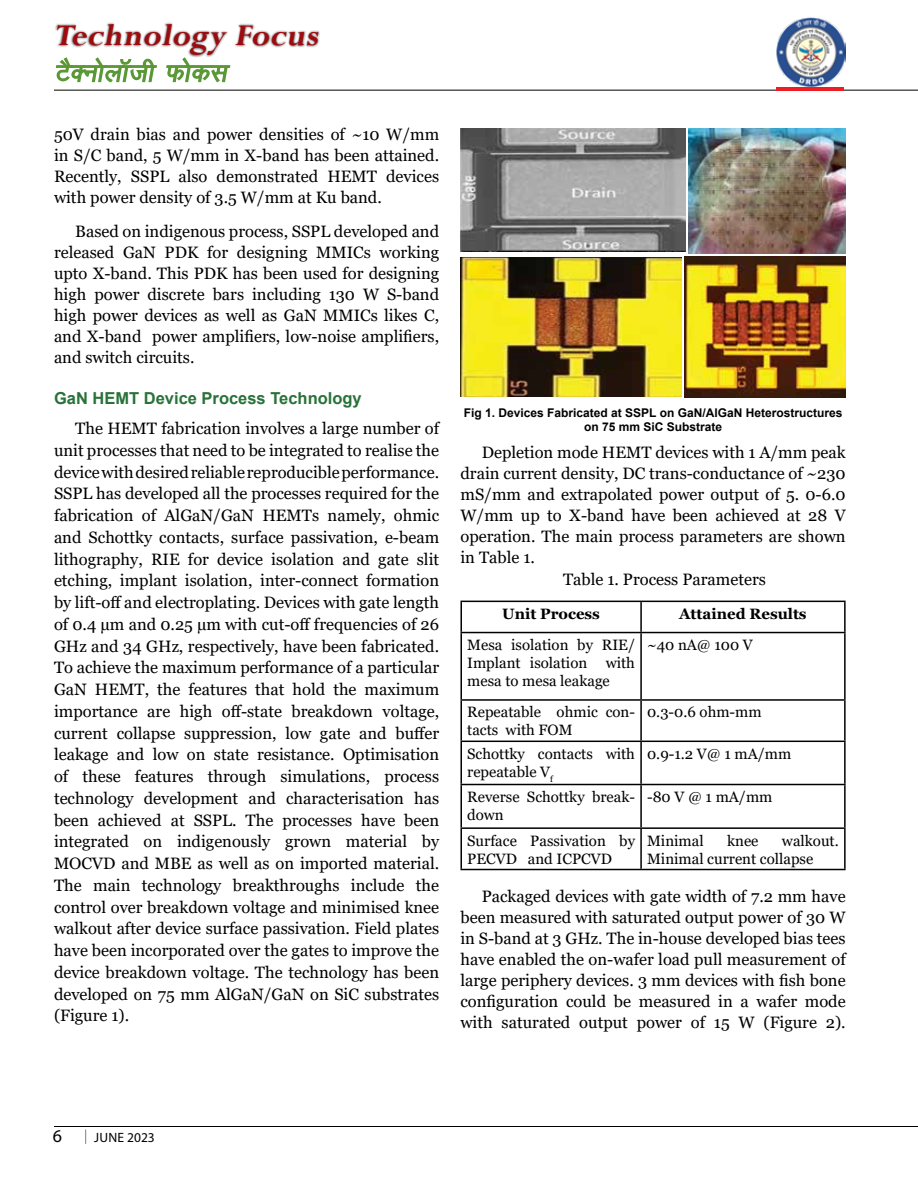
<style>
.page{position:relative;width:918px;height:1188px;background:#fff}
.page>*{position:absolute;margin:0;border:0;box-sizing:border-box;transform-origin:0 0}
.t1{font:italic 700 33.6px "Perpetua";color:#9e0b0f}
.t2{font:18px "Myriad Pro";color:#000}
.t3{font:16.5px/21.8px "Georgia";color:#000;text-align:justify}
.t4{font:700 16.5px "Arial";color:#297239}
.t5{font:15px/18px "Georgia";color:#000}
.t6{font:700 15px "Georgia";color:#000}
.t7{font:13.5px "Myriad Pro";letter-spacing:.01em;color:#000}
.t8{font:700 12px/13.5px "Arial";color:#000;text-align:center}
</style>
<div class="page">
<div style="left:55px;top:22px;width:266px;height:36px;background:#000;opacity:.75"></div>
<svg style="left:55px;top:56px;width:103px;height:34px"></svg>
<svg style="left:165px;top:56px;width:66px;height:34px"></svg>
<hr style="left:54px;top:90px;width:864px;height:1px;background:#000">
<img style="left:777px;top:18px;width:69px;height:68px">
<hr style="left:776px;top:87px;width:68px;height:3px;background:#ed1d24">
<hr style="left:54px;top:1126px;width:864px;height:1px;background:#000">
<svg style="left:85px;top:1129px;width:1px;height:15px"></svg>
<img style="left:460px;top:129px;width:225px;height:123px">
<img style="left:689px;top:129px;width:157px;height:124px">
<img style="left:460px;top:257px;width:222px;height:140px">
<img style="left:684px;top:256px;width:162px;height:142px">
<hr style="left:460px;top:601px;width:181px;height:1px;background:#000">
<hr style="left:460px;top:602px;width:2px;height:30px;background:#000">
<hr style="left:641px;top:601px;width:205px;height:1px;background:#000">
<hr style="left:640px;top:602px;width:2px;height:30px;background:#000">
<hr style="left:844px;top:602px;width:2px;height:30px;background:#000">
<hr style="left:460px;top:632px;width:181px;height:1px;background:#000">
<hr style="left:460px;top:633px;width:2px;height:66px;background:#000">
<hr style="left:641px;top:632px;width:205px;height:1px;background:#000">
<hr style="left:640px;top:633px;width:2px;height:66px;background:#000">
<hr style="left:844px;top:633px;width:2px;height:66px;background:#000">
<hr style="left:460px;top:699px;width:181px;height:2px;background:#000">
<hr style="left:460px;top:701px;width:2px;height:40px;background:#000">
<hr style="left:641px;top:699px;width:205px;height:2px;background:#000">
<hr style="left:640px;top:701px;width:2px;height:40px;background:#000">
<hr style="left:844px;top:701px;width:2px;height:40px;background:#000">
<hr style="left:460px;top:741px;width:181px;height:1px;background:#000">
<hr style="left:460px;top:742px;width:2px;height:42px;background:#000">
<hr style="left:641px;top:741px;width:205px;height:1px;background:#000">
<hr style="left:640px;top:742px;width:2px;height:42px;background:#000">
<hr style="left:844px;top:742px;width:2px;height:42px;background:#000">
<hr style="left:460px;top:784px;width:181px;height:1px;background:#000">
<hr style="left:460px;top:785px;width:2px;height:42px;background:#000">
<hr style="left:641px;top:784px;width:205px;height:1px;background:#000">
<hr style="left:640px;top:785px;width:2px;height:42px;background:#000">
<hr style="left:844px;top:785px;width:2px;height:42px;background:#000">
<hr style="left:460px;top:827px;width:181px;height:2px;background:#000">
<hr style="left:460px;top:829px;width:2px;height:40px;background:#000">
<hr style="left:641px;top:827px;width:205px;height:2px;background:#000">
<hr style="left:640px;top:829px;width:2px;height:40px;background:#000">
<hr style="left:844px;top:829px;width:2px;height:40px;background:#000">
<hr style="left:460px;top:869px;width:181px;height:1px;background:#000">
<hr style="left:641px;top:869px;width:205px;height:1px;background:#000">
<h1 class="t1" style="left:54px;top:14px;width:273px">Technology Focus</h1>
<p class="t3" style="left:54px;top:124px;width:387px;line-height:21px">50V drain bias and power densities of ~10 W/mm in S/C band, 5 W/mm in X-band has been attained.<br>Recently, SSPL also demonstrated HEMT devices with power density of 3.5 W/mm at Ku band.</p>
<p class="t3" style="left:54px;top:221px;width:387px;line-height:21px;text-indent:21px">Based on indigenous process, SSPL developed and released GaN PDK for designing MMICs working upto X-band. This PDK has been used for designing high power discrete bars including 130 W S-band high power devices as well as GaN MMICs likes C, and X-band power amplifiers, low-noise amplifiers, and switch circuits.</p>
<p class="t4" style="left:54px;top:386px;width:309px">GaN HEMT Device Process Technology</p>
<p class="t3" style="left:54px;top:418px;width:387px;text-indent:21px">The HEMT fabrication involves a large number of unit processes that need to be integrated to realise the device with desired reliable reproducible performance.<br>SSPL has developed all the processes required for the fabrication of AlGaN/GaN HEMTs namely, ohmic and Schottky contacts, surface passivation, e-beam lithography, RIE for device isolation and gate slit etching, implant isolation, inter-connect formation by lift-off and electroplating. Devices with gate length of 0.4 µm and 0.25 µm with cut-off frequencies of 26<br>GHz and 34 GHz, respectively, have been fabricated.<br>To achieve the maximum performance of a particular GaN HEMT, the features that hold the maximum importance are high off-state breakdown voltage, current collapse suppression, low gate and buffer leakage and low on state resistance. Optimisation of these features through simulations, process technology development and characterisation has been achieved at SSPL. The processes have been integrated on indigenously grown material by MOCVD and MBE as well as on imported material.<br>The main technology breakthroughs include the control over breakdown voltage and minimised knee walkout after device surface passivation. Field plates have been incorporated over the gates to improve the device breakdown voltage. The technology has been developed on 75 mm AlGaN/GaN on SiC substrates (Figure 1).</p>
<p class="t8" style="left:464px;top:406px;width:380px">Fig 1. Devices Fabricated at SSPL on GaN/AlGaN Heterostructures on 75 mm SiC Substrate</p>
<p class="t3" style="left:460px;top:442px;width:387px;line-height:21px;text-indent:21px">Depletion mode HEMT devices with 1 A/mm peak drain current density, DC trans-conductance of ~230 mS/mm and extrapolated power output of 5. 0-6.0<br>W/mm up to X-band have been achieved at 28 V operation. The main process parameters are shown in Table 1.</p>
<p class="t3" style="left:563px;top:569px;width:204px">Table 1. Process Parameters</p>
<p class="t6" style="left:502px;top:604px;width:99px">Unit Process</p>
<p class="t6" style="left:679px;top:604px;width:129px">Attained Results</p>
<p class="t5" style="left:467px;top:636px;width:169px;text-align:justify">Mesa isolation by RIE/ Implant isolation with mesa to mesa leakage</p>
<p class="t5" style="left:647px;top:636px;width:107px">~40 nA@ 100 V</p>
<p class="t5" style="left:467px;top:703px;width:169px">Repeatable ohmic con&shy;tacts with FOM</p>
<p class="t5" style="left:647px;top:703px;width:116px">0.3-0.6 ohm-mm</p>
<p class="t5" style="left:467px;top:745px;width:169px">Schottky contacts with repeatable V<sub>f</sub></p>
<p class="t5" style="left:647px;top:745px;width:146px">0.9-1.2 V@ 1 mA/mm</p>
<p class="t5" style="left:467px;top:788px;width:169px">Reverse Schottky break&shy;down</p>
<p class="t5" style="left:647px;top:788px;width:127px">-80 V @ 1 mA/mm</p>
<p class="t5" style="left:467px;top:832px;width:169px">Surface Passivation by<br>PECVD and ICPCVD</p>
<p class="t5" style="left:647px;top:832px;width:58px">Minimal</p>
<p class="t5" style="left:727px;top:832px;width:33px">knee</p>
<p class="t5" style="left:647px;top:832px;width:193px;text-indent:135px">walkout.<br>Minimal current collapse</p>
<p class="t3" style="left:460px;top:886px;width:387px;line-height:21px;text-indent:21px">Packaged devices with gate width of 7.2 mm have been measured with saturated output power of 30 W in S-band at 3 GHz. The in-house developed bias tees have enabled the on-wafer load pull measurement of large periphery devices. 3 mm devices with fish bone configuration could be measured in a wafer mode with saturated output power of 15 W (Figure 2).</p>
<p class="t2" style="left:53px;top:1125px;width:11px">6</p>
<p class="t7" style="left:94px;top:1129px;width:62px">JUNE 2023</p>
</div>
